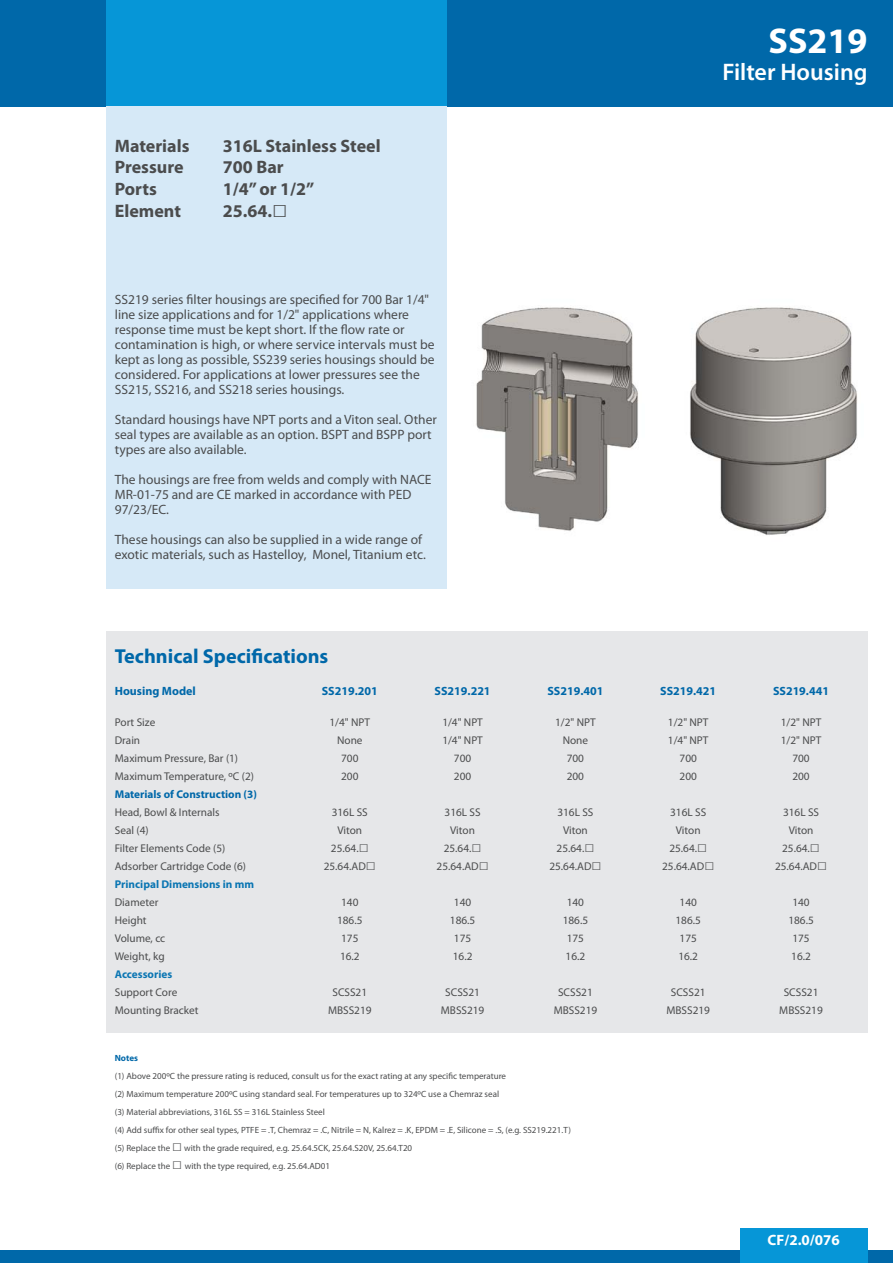
<style>
.page{position:relative;width:893px;height:1263px;background:#fff}
.page>*{position:absolute;margin:0;border:0;box-sizing:border-box;transform-origin:0 0}
.t1{font:700 36px "Myriad Pro";color:#fff}
.t2{font:600 24px "Myriad Pro";color:#fff}
.t3{font:700 20.25px "Myriad Pro";color:#0068a9}
.t4{font:700 18px "Myriad Pro";color:#4b4c4d}
.t5{font:700 15px "Myriad Pro";color:#fff}
.t6{font:13.5px/15px "Myriad Pro";color:#4b4c4d}
.t7{font:700 12px "Myriad Pro";color:#0068a9}
.t8{font:11.25px "Myriad Pro";color:#4b4c4d}
.t9{font:700 11.25px "Myriad Pro";color:#0b76b3}
.t10{font:700 11.25px "Myriad Pro";color:#0068a9}
.t11{font:9px "Myriad Pro";color:#4b4c4d}
.t12{font:700 9px "Myriad Pro";color:#0068a9}
.s1{font-family:"Trebuchet MS";font-size:25.5px}
.s2{font-size:12px}
.s3{font-size:9.75px}
.s4{font-family:"Trebuchet MS";font-weight:700;font-size:16.5px}
.s5{font-family:"Trebuchet MS";font-size:16.5px}
</style>
<div class="page">
<div style="left:0;top:0;width:893px;height:106px;background:#0068a9"></div>
<div style="left:106px;top:0;width:340px;height:106px;background:#0696d7"></div>
<div style="left:106px;top:106px;width:340px;height:482px;background:#d6e9f7"></div>
<div style="left:0;top:1250px;width:893px;height:13px;background:#0068a9"></div>
<div style="left:740px;top:1228px;width:127px;height:35px;background:#0696d7"></div>
<div style="left:106px;top:631px;width:761px;height:401px;background:#e6e7e9"></div>
<img style="left:476px;top:307px;width:163px;height:224px">
<img style="left:690px;top:307px;width:168px;height:228px">
<p class="t4" style="left:115px;top:134px;width:76px">Materials</p>
<p class="t4" style="left:223px;top:134px;width:159px">316L Stainless Steel</p>
<p class="t4" style="left:115px;top:156px;width:70px">Pressure</p>
<p class="t4" style="left:223px;top:156px;width:62px">700 Bar</p>
<p class="t4" style="left:115px;top:177px;width:44px">Ports</p>
<p class="t4" style="left:223px;top:177px;width:93px">1/4” or 1/2”</p>
<p class="t4" style="left:115px;top:199px;width:68px">Element</p>
<p class="t4" style="left:223px;top:199px;width:66px">25.64.<span class="s1">□</span></p>
<p class="t6" style="left:115px;top:291px;width:321px">SS219 series filter housings are specified for 700 Bar 1/4" line size applications and for 1/2" applications where response time must be kept short. If the flow rate or contamination is high, or where service intervals must be kept as long as possible, SS239 series housings should be</p>
<p class="t6" style="left:115px;top:366px;width:306px">considered. For applications at lower pressures see the<br>SS215, SS216, and SS218 series housings.</p>
<p class="t6" style="left:115px;top:411px;width:324px">Standard housings have NPT ports and a Viton seal. Other seal types are available as an option. BSPT and BSPP port types are also available.</p>
<p class="t6" style="left:115px;top:471px;width:318px">The housings are free from welds and comply with NACE<br>MR-01-75 and are CE marked in accordance with PED<br>97/23/EC.</p>
<p class="t6" style="left:115px;top:531px;width:313px">These housings can also be supplied in a wide range of exotic materials, such as Hastelloy, Monel, Titanium etc.</p>
<p class="t3" style="left:115px;top:643px;width:215px">Technical Specifications</p>
<p class="t7" style="left:115px;top:683px;width:83px">Housing Model</p>
<p class="t8" style="left:115px;top:715px;width:42px">Port Size</p>
<p class="t8" style="left:115px;top:733px;width:27px">Drain</p>
<p class="t8" style="left:115px;top:751px;width:125px">Maximum Pressure, Bar (1)</p>
<p class="t8" style="left:115px;top:769px;width:141px">Maximum Temperature, <span class="s2">o</span>C (2)</p>
<p class="t10" style="left:115px;top:787px;width:144px">Materials of Construction (3)</p>
<p class="t8" style="left:115px;top:805px;width:106px">Head, Bowl &amp; Internals</p>
<p class="t8" style="left:115px;top:823px;width:35px">Seal (4)</p>
<p class="t8" style="left:115px;top:841px;width:112px">Filter Elements Code (5)</p>
<p class="t8" style="left:115px;top:859px;width:133px">Adsorber Cartridge Code (6)</p>
<p class="t9" style="left:115px;top:877px;width:141px">Principal Dimensions in mm</p>
<p class="t8" style="left:115px;top:895px;width:45px">Diameter</p>
<p class="t8" style="left:115px;top:913px;width:33px">Height</p>
<p class="t8" style="left:115px;top:931px;width:52px">Volume, cc</p>
<p class="t8" style="left:115px;top:949px;width:51px">Weight, kg</p>
<p class="t9" style="left:115px;top:967px;width:59px">Accessories</p>
<p class="t8" style="left:115px;top:985px;width:64px">Support Core</p>
<p class="t8" style="left:115px;top:1003px;width:85px">Mounting Bracket</p>
<p class="t12" style="left:115px;top:1052px;width:25px">Notes</p>
<p class="t11" style="left:115px;top:1070px;width:393px">(1) Above 200<span class="s3">o</span>C the pressure rating is reduced, consult us for the exact rating at any specific temperature</p>
<p class="t11" style="left:115px;top:1088px;width:386px">(2) Maximum temperature 200<span class="s3">o</span>C using standard seal. For temperatures up to 324<span class="s3">o</span>C use a Chemraz seal</p>
<p class="t11" style="left:115px;top:1106px;width:212px">(3) Material abbreviations, 316L SS = 316L Stainless Steel</p>
<p class="t11" style="left:115px;top:1124px;width:458px">(4) Add suffix for other seal types, PTFE = .T, Chemraz = .C, Nitrile = N, Kalrez = .K, EPDM = .E, Silicone = .S, (e.g. SS219.221.T)</p>
<p class="t11" style="left:115px;top:1142px;width:299px">(5) Replace the <span class="s4">□</span> with the grade required, e.g. 25.64.5CK, 25.64.S20V, 25.64.T20</p>
<p class="t11" style="left:115px;top:1160px;width:217px">(6) Replace the <span class="s5">□</span> with the type required, e.g. 25.64.AD01</p>
<p class="t7" style="left:322px;top:683px;width:58px">SS219.201</p>
<p class="t8" style="left:330px;top:715px;width:42px">1/4" NPT</p>
<p class="t8" style="left:337px;top:733px;width:27px">None</p>
<p class="t8" style="left:341px;top:751px;width:19px">700</p>
<p class="t8" style="left:341px;top:769px;width:19px">200</p>
<p class="t8" style="left:332px;top:805px;width:38px">316L SS</p>
<p class="t8" style="left:337px;top:823px;width:26px">Viton</p>
<p class="t8" style="left:331px;top:841px;width:39px">25.64.<span class="s4">□</span></p>
<p class="t8" style="left:324px;top:859px;width:54px">25.64.AD<span class="s4">□</span></p>
<p class="t8" style="left:341px;top:895px;width:19px">140</p>
<p class="t8" style="left:337px;top:913px;width:27px">186.5</p>
<p class="t8" style="left:341px;top:931px;width:19px">175</p>
<p class="t8" style="left:340px;top:949px;width:21px">16.2</p>
<p class="t8" style="left:332px;top:985px;width:36px">SCSS21</p>
<p class="t8" style="left:328px;top:1003px;width:45px">MBSS219</p>
<p class="t7" style="left:435px;top:683px;width:58px">SS219.221</p>
<p class="t8" style="left:442px;top:715px;width:42px">1/4" NPT</p>
<p class="t8" style="left:442px;top:733px;width:42px">1/4" NPT</p>
<p class="t8" style="left:454px;top:751px;width:19px">700</p>
<p class="t8" style="left:454px;top:769px;width:19px">200</p>
<p class="t8" style="left:445px;top:805px;width:38px">316L SS</p>
<p class="t8" style="left:450px;top:823px;width:26px">Viton</p>
<p class="t8" style="left:444px;top:841px;width:39px">25.64.<span class="s4">□</span></p>
<p class="t8" style="left:437px;top:859px;width:54px">25.64.AD<span class="s4">□</span></p>
<p class="t8" style="left:454px;top:895px;width:19px">140</p>
<p class="t8" style="left:450px;top:913px;width:27px">186.5</p>
<p class="t8" style="left:454px;top:931px;width:19px">175</p>
<p class="t8" style="left:453px;top:949px;width:21px">16.2</p>
<p class="t8" style="left:445px;top:985px;width:36px">SCSS21</p>
<p class="t8" style="left:441px;top:1003px;width:45px">MBSS219</p>
<p class="t7" style="left:547px;top:683px;width:58px">SS219.401</p>
<p class="t8" style="left:555px;top:715px;width:42px">1/2" NPT</p>
<p class="t8" style="left:563px;top:733px;width:27px">None</p>
<p class="t8" style="left:567px;top:751px;width:19px">700</p>
<p class="t8" style="left:567px;top:769px;width:19px">200</p>
<p class="t8" style="left:557px;top:805px;width:38px">316L SS</p>
<p class="t8" style="left:563px;top:823px;width:26px">Viton</p>
<p class="t8" style="left:557px;top:841px;width:39px">25.64.<span class="s4">□</span></p>
<p class="t8" style="left:549px;top:859px;width:54px">25.64.AD<span class="s4">□</span></p>
<p class="t8" style="left:567px;top:895px;width:19px">140</p>
<p class="t8" style="left:563px;top:913px;width:27px">186.5</p>
<p class="t8" style="left:567px;top:931px;width:19px">175</p>
<p class="t8" style="left:566px;top:949px;width:21px">16.2</p>
<p class="t8" style="left:558px;top:985px;width:36px">SCSS21</p>
<p class="t8" style="left:554px;top:1003px;width:45px">MBSS219</p>
<p class="t1" style="left:769px;top:17px;width:100px">SS219</p>
<p class="t2" style="left:722px;top:57px;width:147px">Filter Housing</p>
<p class="t7" style="left:660px;top:683px;width:58px">SS219.421</p>
<p class="t8" style="left:668px;top:715px;width:42px">1/2" NPT</p>
<p class="t8" style="left:668px;top:733px;width:42px">1/4" NPT</p>
<p class="t8" style="left:680px;top:751px;width:19px">700</p>
<p class="t8" style="left:680px;top:769px;width:19px">200</p>
<p class="t8" style="left:670px;top:805px;width:38px">316L SS</p>
<p class="t8" style="left:676px;top:823px;width:26px">Viton</p>
<p class="t8" style="left:669px;top:841px;width:39px">25.64.<span class="s4">□</span></p>
<p class="t8" style="left:662px;top:859px;width:54px">25.64.AD<span class="s4">□</span></p>
<p class="t8" style="left:680px;top:895px;width:19px">140</p>
<p class="t8" style="left:675px;top:913px;width:27px">186.5</p>
<p class="t8" style="left:680px;top:931px;width:19px">175</p>
<p class="t8" style="left:678px;top:949px;width:21px">16.2</p>
<p class="t8" style="left:671px;top:985px;width:36px">SCSS21</p>
<p class="t8" style="left:666px;top:1003px;width:45px">MBSS219</p>
<p class="t7" style="left:773px;top:683px;width:58px">SS219.441</p>
<p class="t8" style="left:781px;top:715px;width:42px">1/2" NPT</p>
<p class="t8" style="left:781px;top:733px;width:42px">1/2" NPT</p>
<p class="t8" style="left:792px;top:751px;width:19px">700</p>
<p class="t8" style="left:792px;top:769px;width:19px">200</p>
<p class="t8" style="left:783px;top:805px;width:38px">316L SS</p>
<p class="t8" style="left:789px;top:823px;width:26px">Viton</p>
<p class="t8" style="left:782px;top:841px;width:39px">25.64.<span class="s4">□</span></p>
<p class="t8" style="left:775px;top:859px;width:54px">25.64.AD<span class="s4">□</span></p>
<p class="t8" style="left:792px;top:895px;width:19px">140</p>
<p class="t8" style="left:788px;top:913px;width:27px">186.5</p>
<p class="t8" style="left:792px;top:931px;width:19px">175</p>
<p class="t8" style="left:791px;top:949px;width:21px">16.2</p>
<p class="t8" style="left:784px;top:985px;width:36px">SCSS21</p>
<p class="t8" style="left:779px;top:1003px;width:45px">MBSS219</p>
<p class="t5" style="left:767px;top:1230px;width:74px">CF/2.0/076</p>
</div>
